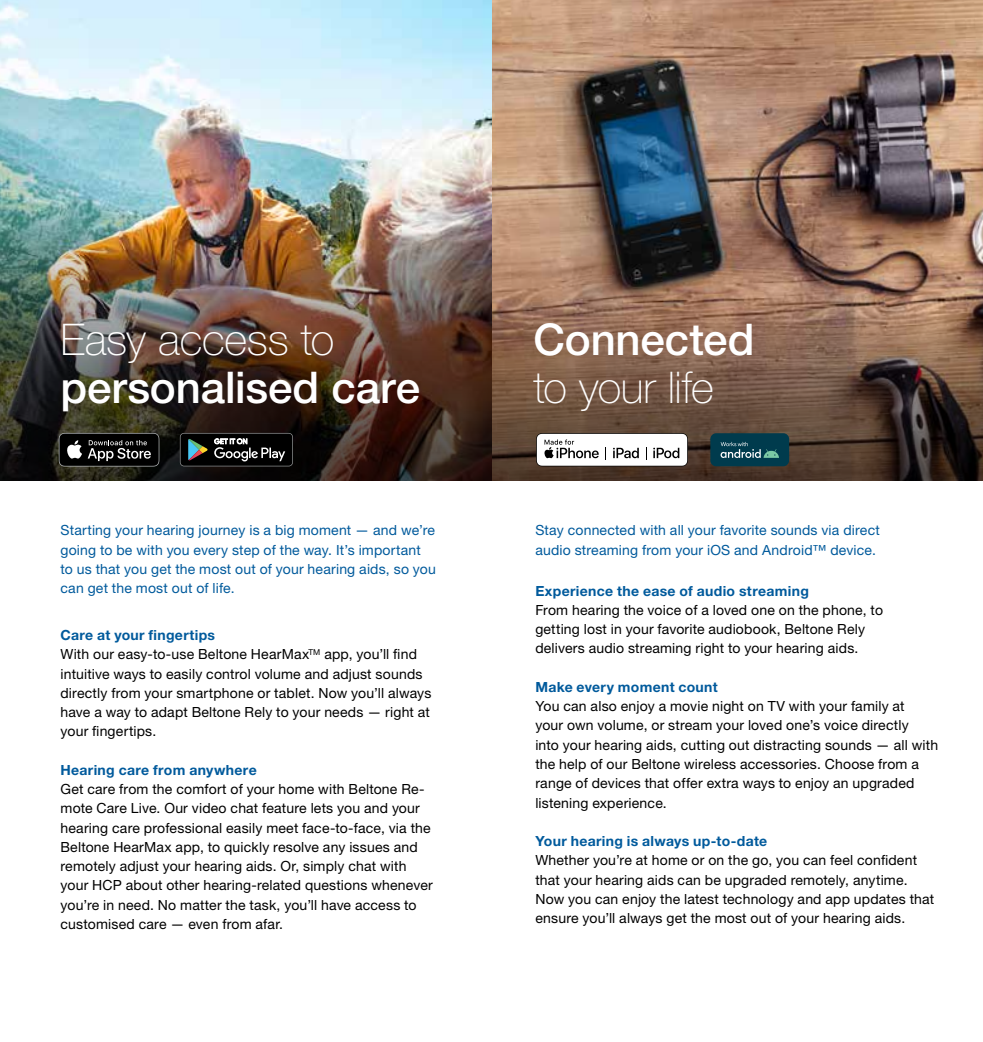
<style>
.page{position:relative;width:983px;height:1042px;background:#fff}
.page>*{position:absolute;margin:0;border:0;box-sizing:border-box;transform-origin:0 0}
.t1{font:500 43.75px "Helvetica Neue LT Pro";letter-spacing:-.005em;color:#fff}
.t2{font:100 43.75px "Helvetica Neue LT Pro";letter-spacing:-.01em;color:#fff}
.t3{font:14px/19.2px "Helvetica Neue LT Pro";letter-spacing:.015em;color:#000}
.t4{font:14px/19.2px "Helvetica Neue LT Pro";letter-spacing:.015em;color:#005a9c}
.t5{font:700 14px "Helvetica Neue LT Pro";letter-spacing:.025em;color:#005a9c}
.s1{font-weight:700;color:#005a9c}
</style>
<div class="page">
<img style="left:0;top:0;width:982px;height:307px">
<svg style="left:491px;top:307px;width:491px;height:173px;background:#6e5241"></svg>
<svg style="left:536px;top:433px;width:151px;height:33px"></svg>
<div style="left:710px;top:433px;width:79px;height:33px;background:#003b4d;border-radius:6px"></div>
<svg style="left:720px;top:442px;width:58px;height:16px"></svg>
<img style="left:0;top:224px;width:491px;height:256px">
<svg style="left:180px;top:433px;width:113px;height:33px;background:#2a2d2c"></svg>
<svg style="left:59px;top:433px;width:100px;height:33px;background:#2d2d2d"></svg>
<h1 class="t2" style="left:60px;top:315px;width:275px">Easy access to</h1>
<h1 class="t1" style="left:60px;top:361px;width:361px">personalised care</h1>
<p class="t4" style="left:60px;top:520px;width:377px">Starting your hearing journey is a big moment — and we’re going to be with you every step of the way. It’s important to us that you get the most out of your hearing aids, so you can get the most out of life.</p>
<p class="t3" style="left:60px;top:625px;width:372px"><span class="s1">Care at your fingertips<br></span>With our easy-to-use Beltone HearMax<sup>TM</sup> app, you’ll find intuitive ways to easily control volume and adjust sounds directly from your smartphone or tablet. Now you’ll always have a way to adapt Beltone Rely to your needs — right at your fingertips.</p>
<p class="t5" style="left:60px;top:761px;width:198px">Hearing care from anywhere</p>
<p class="t3" style="left:60px;top:779px;width:374px">Get care from the comfort of your home with Beltone Re&shy;mote Care Live. Our video chat feature lets you and your hearing care professional easily meet face-to-face, via the Beltone HearMax app, to quickly resolve any issues and remotely adjust your hearing aids. Or, simply chat with your HCP about other hearing-related questions whenever you’re in need. No matter the task, you’ll have access to customised care — even from afar.</p>
<h1 class="t1" style="left:533px;top:314px;width:222px">Connected</h1>
<h1 class="t2" style="left:533px;top:362px;width:182px">to your life</h1>
<p class="t4" style="left:535px;top:520px;width:346px">Stay connected with all your favorite sounds via direct audio streaming from your iOS and Android™ device.</p>
<p class="t5" style="left:535px;top:582px;width:275px">Experience the ease of audio streaming</p>
<p class="t3" style="left:535px;top:600px;width:349px">From hearing the voice of a loved one on the phone, to getting lost in your favorite audiobook, Beltone Rely delivers audio streaming right to your hearing aids.</p>
<p class="t5" style="left:535px;top:678px;width:184px">Make every moment count</p>
<p class="t3" style="left:535px;top:696px;width:404px">You can also enjoy a movie night on TV with your family at<br>your own volume, or stream your loved one’s voice directly<br>into your hearing aids, cutting out distracting sounds — all with the help of our Beltone wireless accessories. Choose from a range of devices that offer extra ways to enjoy an upgraded listening experience.</p>
<p class="t5" style="left:535px;top:832px;width:233px">Your hearing is always up-to-date</p>
<p class="t3" style="left:535px;top:850px;width:400px">Whether you’re at home or on the go, you can feel confident that your hearing aids can be upgraded remotely, anytime.<br>Now you can enjoy the latest technology and app updates that ensure you’ll always get the most out of your hearing aids.</p>
</div>
